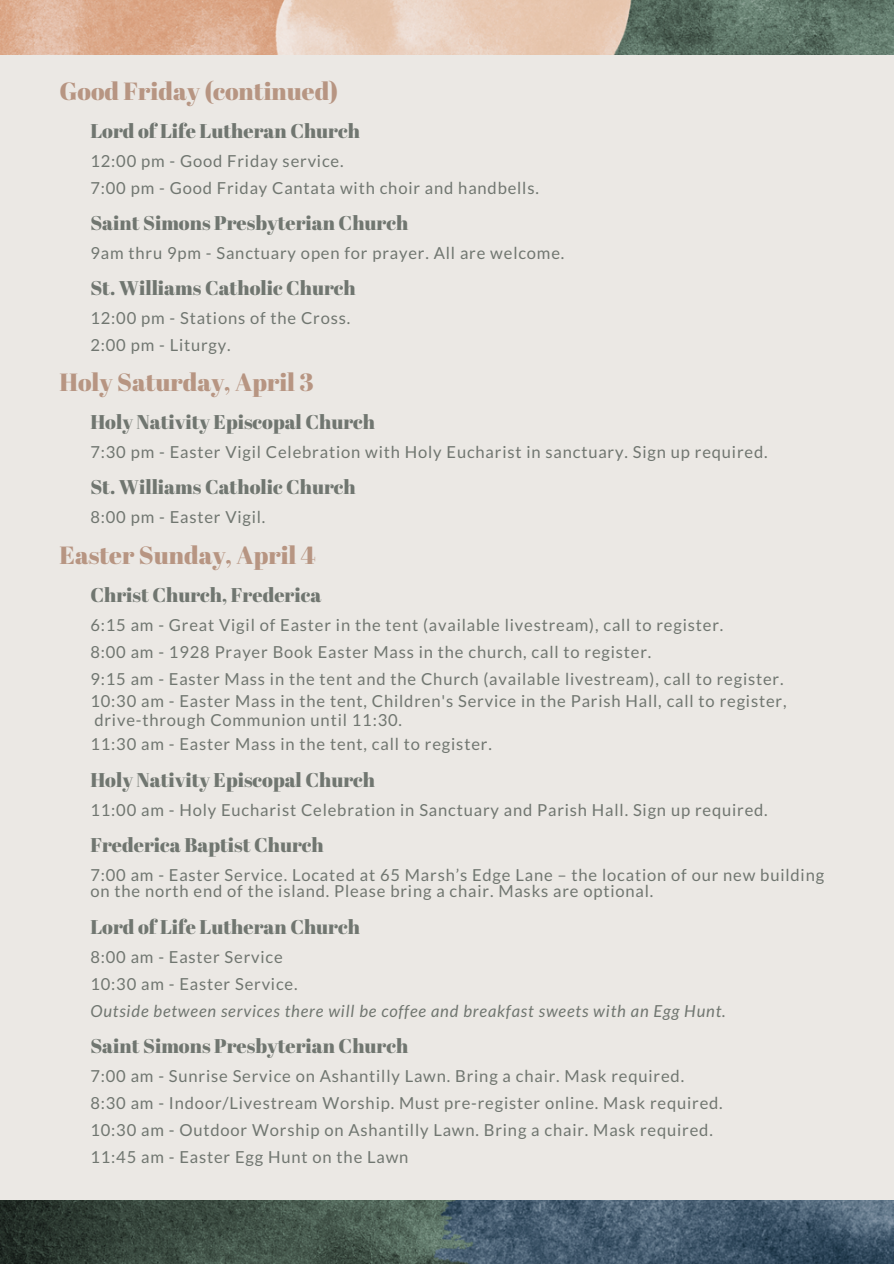
<style>
.page{position:relative;width:894px;height:1264px;background:#fff}
.page>*{position:absolute;margin:0;border:0;box-sizing:border-box;transform-origin:0 0}
.t1{font:24.9px "Abril Fatface";color:#b79582}
.t2{font:19.8px "Abril Fatface";color:#707670}
.t3{font:16.5px/15.8px "Lato";letter-spacing:.05em;color:#707670}
.t4{font:italic 16.5px "Lato";letter-spacing:.05em;color:#707670}
</style>
<div class="page">
<div style="left:0;top:0;width:893px;height:1263px;background:#ebe8e4"></div>
<img style="left:0;top:1200px;width:893px;height:63px">
<img style="left:0;top:0;width:893px;height:54px">
<p class="t1" style="left:60px;top:73px;width:280px">Good Friday (continued)</p>
<p class="t2" style="left:90px;top:117px;width:271px">Lord of Life Lutheran Church</p>
<p class="t3" style="left:90px;top:153px;width:255px">12:00 pm - Good Friday service.</p>
<p class="t3" style="left:90px;top:180px;width:450px">7:00 pm - Good Friday Cantata with choir and handbells.</p>
<p class="t2" style="left:90px;top:209px;width:319px">Saint Simons Presbyterian Church</p>
<p class="t3" style="left:90px;top:245px;width:475px">9am thru 9pm - Sanctuary open for prayer. All are welcome.</p>
<p class="t2" style="left:90px;top:274px;width:267px">St. Williams Catholic Church</p>
<p class="t3" style="left:90px;top:309px;width:261px">12:00 pm - Stations of the Cross.</p>
<p class="t3" style="left:90px;top:336px;width:142px">2:00 pm - Liturgy.</p>
<p class="t1" style="left:60px;top:365px;width:256px">Holy Saturday, April 3</p>
<p class="t2" style="left:90px;top:408px;width:286px">Holy Nativity Episcopal Church</p>
<p class="t3" style="left:90px;top:444px;width:678px">7:30 pm - Easter Vigil Celebration with Holy Eucharist in sanctuary. Sign up required.</p>
<p class="t2" style="left:90px;top:473px;width:267px">St. Williams Catholic Church</p>
<p class="t3" style="left:90px;top:509px;width:176px">8:00 pm - Easter Vigil.</p>
<p class="t1" style="left:60px;top:537px;width:258px">Easter Sunday, April 4</p>
<p class="t2" style="left:90px;top:581px;width:232px">Christ Church, Frederica</p>
<p class="t3" style="left:90px;top:616px;width:634px">6:15 am - Great Vigil of Easter in the tent (available livestream), call to register.</p>
<p class="t3" style="left:90px;top:643px;width:562px">8:00 am - 1928 Prayer Book Easter Mass in the church, call to register.</p>
<p class="t3" style="left:90px;top:670px;width:694px">9:15 am - Easter Mass in the tent and the Church (available livestream), call to register.</p>
<p class="t3" style="left:90px;top:692px;width:697px;line-height:18px">10:30 am - Easter Mass in the tent, Children's Service in the Parish Hall, call to register, drive-through Communion until 11:30.</p>
<p class="t3" style="left:90px;top:736px;width:403px">11:30 am - Easter Mass in the tent, call to register.</p>
<p class="t2" style="left:90px;top:766px;width:286px">Holy Nativity Episcopal Church</p>
<p class="t3" style="left:90px;top:801px;width:678px">11:00 am - Holy Eucharist Celebration in Sanctuary and Parish Hall. Sign up required.</p>
<p class="t2" style="left:90px;top:831px;width:235px">Frederica Baptist Church</p>
<p class="t3" style="left:90px;top:866px;width:735px">7:00 am - Easter Service. Located at 65 Marsh’s Edge Lane – the location of our new building on the north end of the island. Please bring a chair. Masks are optional.</p>
<p class="t2" style="left:90px;top:913px;width:271px">Lord of Life Lutheran Church</p>
<p class="t3" style="left:90px;top:949px;width:194px">8:00 am - Easter Service</p>
<p class="t3" style="left:90px;top:976px;width:209px">10:30 am - Easter Service.</p>
<p class="t4" style="left:90px;top:1001px;width:636px">Outside between services there will be coffee and breakfast sweets with an Egg Hunt.</p>
<p class="t2" style="left:90px;top:1032px;width:319px">Saint Simons Presbyterian Church</p>
<p class="t3" style="left:90px;top:1068px;width:595px">7:00 am - Sunrise Service on Ashantilly Lawn. Bring a chair. Mask required.</p>
<p class="t3" style="left:90px;top:1095px;width:633px">8:30 am - Indoor/Livestream Worship. Must pre-register online. Mask required.</p>
<p class="t3" style="left:90px;top:1122px;width:623px">10:30 am - Outdoor Worship on Ashantilly Lawn. Bring a chair. Mask required.</p>
<p class="t3" style="left:90px;top:1149px;width:319px">11:45 am - Easter Egg Hunt on the Lawn</p>
</div>
